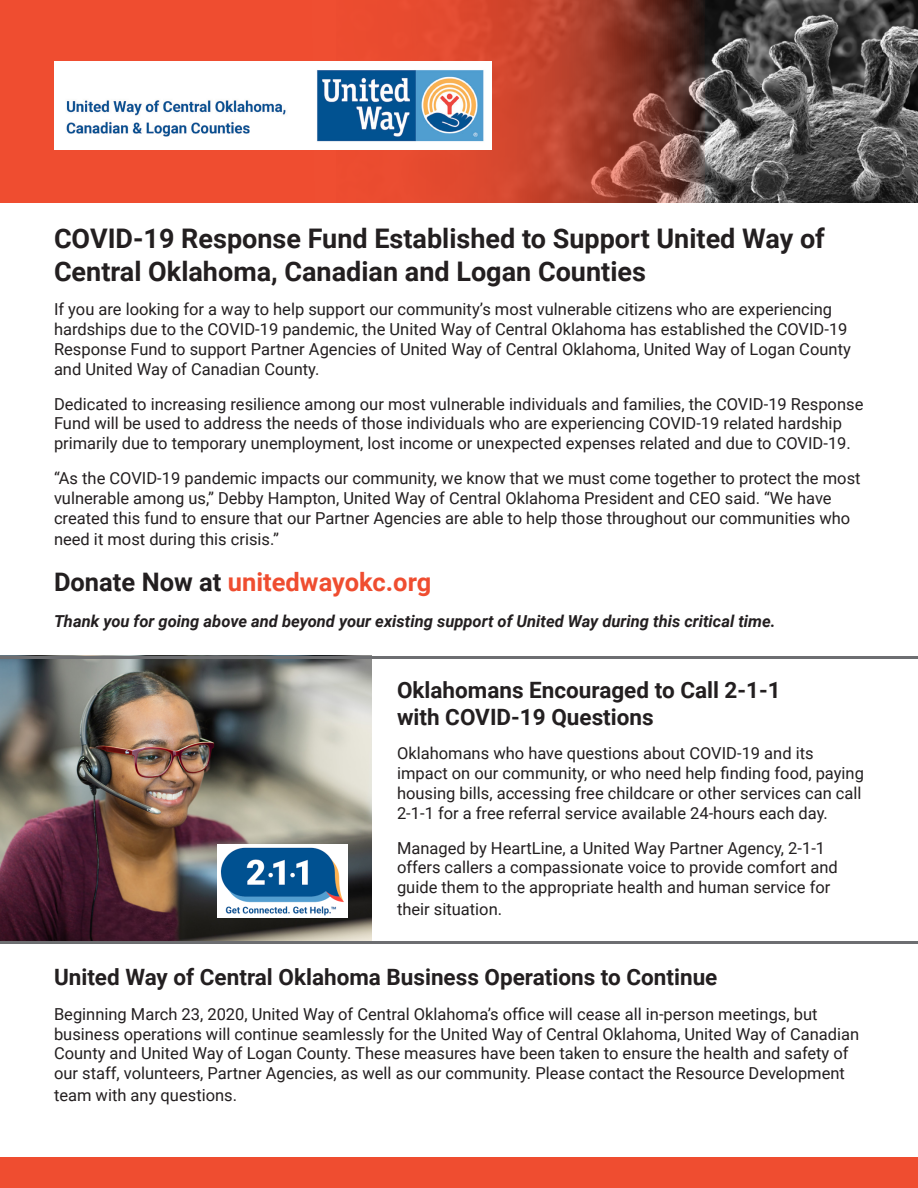
<style>
.page{position:relative;width:918px;height:1188px;background:#fff}
.page>*{position:absolute;margin:0;border:0;box-sizing:border-box;transform-origin:0 0}
.t1{font:700 27px/32.4px "Roboto";color:#231f20}
.t2{font:700 25.5px "Roboto";color:#ef4d30}
.t3{font:700 22.5px/27px "Roboto";color:#231f20}
.t4{font:16.5px/19.8px "Roboto";color:#231f20}
.t5{font:italic 700 16.5px "Roboto";color:#231f20}
.s1{color:#231f20}
</style>
<div class="page">
<div style="left:0;top:0;width:217px;height:203px;background:#ef4d30"></div>
<img style="left:0;top:658px;width:372px;height:283px">
<img style="left:704px;top:0;width:214px;height:203px">
<hr style="left:0;top:656px;width:918px;height:2px;background:#6d6e71">
<hr style="left:0;top:941px;width:918px;height:3px;background:#6d6e71">
<div style="left:0;top:1157px;width:918px;height:31px;background:#ef4d30"></div>
<img style="left:218px;top:845px;width:130px;height:73px">
<svg style="left:93px;top:0;width:611px;height:203px"></svg>
<img style="left:54px;top:62px;width:438px;height:88px">
<p class="t1" style="left:54px;top:221px;width:772px">COVID-19 Response Fund Established to Support United Way of<br>Central Oklahoma, Canadian and Logan Counties</p>
<p class="t4" style="left:54px;top:299px;width:798px">If you are looking for a way to help support our community’s most vulnerable citizens who are experiencing hardships due to the COVID-19 pandemic, the United Way of Central Oklahoma has established the COVID-19<br>Response Fund to support Partner Agencies of United Way of Central Oklahoma, United Way of Logan County and United Way of Canadian County.</p>
<p class="t4" style="left:54px;top:393px;width:811px">Dedicated to increasing resilience among our most vulnerable individuals and families, the COVID-19 Response<br>Fund will be used to address the needs of those individuals who are experiencing COVID-19 related hardship primarily due to temporary unemployment, lost income or unexpected expenses related and due to COVID-19.</p>
<p class="t4" style="left:54px;top:468px;width:808px">“As the COVID-19 pandemic impacts our community, we know that we must come together to protect the most vulnerable among us,” Debby Hampton, United Way of Central Oklahoma President and CEO said. “We have created this fund to ensure that our Partner Agencies are able to help those throughout our communities who</p>
<p class="t4" style="left:54px;top:529px;width:226px">need it most during this crisis.”</p>
<p class="t2" style="left:54px;top:564px;width:379px"><span class="s1">Donate Now at</span> unitedwayokc.org</p>
<p class="t5" style="left:54px;top:610px;width:723px">Thank you for going above and beyond your existing support of United Way during this critical time.</p>
<p class="t3" style="left:397px;top:675px;width:385px">Oklahomans Encouraged to Call 2-1-1 with COVID-19 Questions</p>
<p class="t4" style="left:397px;top:743px;width:468px">Oklahomans who have questions about COVID-19 and its impact on our community, or who need help finding food, paying housing bills, accessing free childcare or other services can call 2-1-1 for a free referral service available 24-hours each day.</p>
<p class="t4" style="left:397px;top:837px;width:442px">Managed by HeartLine, a United Way Partner Agency, 2-1-1 offers callers a compassionate voice to provide comfort and guide them to the appropriate health and human service for</p>
<p class="t4" style="left:397px;top:898px;width:107px">their situation.</p>
<p class="t3" style="left:54px;top:963px;width:665px">United Way of Central Oklahoma Business Operations to Continue</p>
<p class="t4" style="left:54px;top:1003px;width:807px">Beginning March 23, 2020, United Way of Central Oklahoma’s office will cease all in-person meetings, but business operations will continue seamlessly for the United Way of Central Oklahoma, United Way of Canadian County and United Way of Logan County. These measures have been taken to ensure the health and safety of our staff, volunteers, Partner Agencies, as well as our community. Please contact the Resource Development</p>
<p class="t4" style="left:54px;top:1084px;width:185px">team with any questions.</p>
</div>
